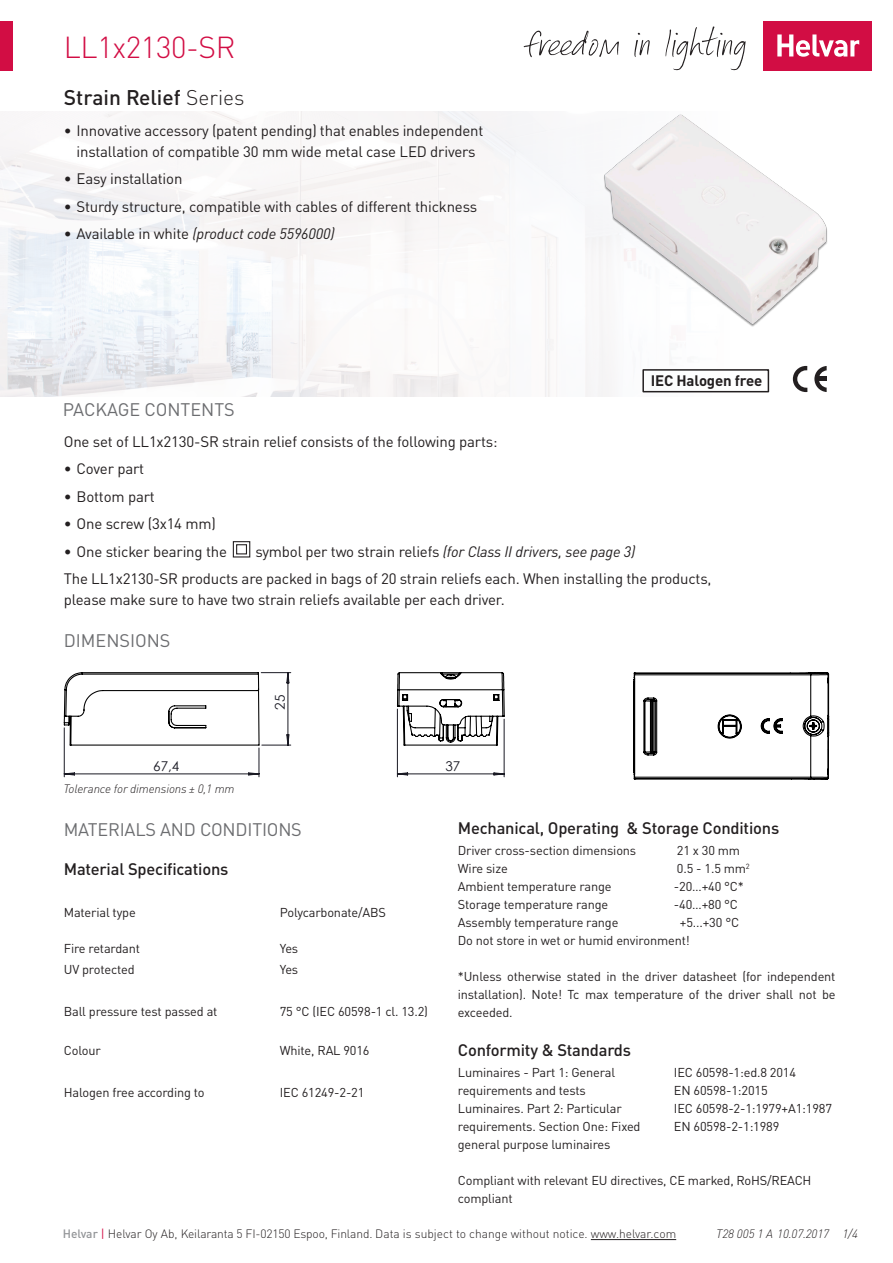
<style>
.page{position:relative;width:893px;height:1263px;background:#fff}
.page>*{position:absolute;margin:0;border:0;box-sizing:border-box;transform-origin:0 0}
.HELVAR_Small_Heading{font:300 30px "DIN Pro";letter-spacing:-.01em;color:#d20d44}
.headlineO{font:500 21px "DIN Pro";color:#231f20}
.HELVAR_Subheads_Gray{font:18px "DIN Pro";color:#6c6d70}
.Data_subheads{font:18px "DIN Pro";letter-spacing:-.01em;color:#6c6d70}
.Data_bread{font:500 16.5px "DIN Pro";letter-spacing:-.01em;color:#231f20}
.Data_subheads-2{font:500 16.5px "DIN Pro";letter-spacing:-.01em;color:#231f20}
.new{font:15px/21px "DIN Pro";letter-spacing:-.01em;color:#231f20;text-align:center}
.t1{font:italic 15px "DIN Pro";letter-spacing:-.01em;color:#231f20}
.HELVAR_Subheads_Gray-2{font:700 15px "DIN Pro";letter-spacing:-.01em;color:#231f20}
.t2{font:13.5px "Century Gothic";color:#1a1a24}
.Data_bread-2{font:12.75px/18px "DIN Pro";letter-spacing:-.01em;color:#231f20;text-align:justify}
.t3{font:300 12px "DIN Pro";color:#231f20}
.HELVAR_Subheads_Gray-3{font:italic 300 12px "DIN Pro";letter-spacing:-.01em;color:#231f20}
.HELVAR_captions{font:italic 300 12px "DIN Pro";letter-spacing:-.01em;color:#231f20}
.s1{font-weight:300}
.s2{font-style:normal}
.s3{font-weight:500;color:#939598}
.s4{font-weight:400;color:#d20d44}
</style>
<div class="page">
<div style="left:763px;top:21px;width:109px;height:50px;background:#d20d44"></div>
<svg style="left:777px;top:34px;width:82px;height:23px"></svg>
<div style="left:0;top:21px;width:13px;height:50px;background:#d20d44"></div>
<svg style="left:524px;top:27px;width:222px;height:43px"></svg>
<svg style="left:793px;top:366px;width:14px;height:26px"></svg>
<svg style="left:814px;top:366px;width:13px;height:26px"></svg>
<hr style="left:591px;top:1239px;width:85px;height:1px;background:#231f20">
<img style="left:0;top:112px;width:770px;height:285px">
<div style="left:642px;top:369px;width:127px;height:23px;border:2px solid #231f20"></div>
<svg style="left:63px;top:672px;width:767px;height:108px"></svg>
<img style="left:546px;top:112px;width:281px;height:232px">
<svg style="left:232px;top:541px;width:19px;height:17px"></svg>
<p class="HELVAR_Small_Heading" style="left:64px;top:24px;width:173px">LL1x2130-SR</p>
<p class="headlineO" style="left:64px;top:80px;width:182px">Strain Relief <span class="s1">Series</span></p>
<p class="new" style="left:64px;top:118px;width:421px">• Innovative accessory (patent pending) that enables independent installation of compatible 30 mm wide metal case LED drivers</p>
<p class="new" style="left:64px;top:167px;width:120px">• Easy installation</p>
<p class="new" style="left:64px;top:194px;width:415px">• Sturdy structure, compatible with cables of different thickness</p>
<p class="t1" style="left:64px;top:222px;width:272px"><span class="s2">• Available in white</span> (product code 5596000)</p>
<p class="HELVAR_Subheads_Gray-2" style="left:651px;top:368px;width:113px">IEC Halogen free</p>
<p class="HELVAR_Subheads_Gray" style="left:63px;top:396px;width:173px">PACKAGE CONTENTS</p>
<p class="new" style="left:64px;top:430px;width:435px">One set of LL1x2130-SR strain relief consists of the following parts:</p>
<p class="new" style="left:64px;top:457px;width:82px">• Cover part</p>
<p class="new" style="left:64px;top:484px;width:93px">• Bottom part</p>
<p class="new" style="left:64px;top:512px;width:154px">• One screw (3x14 mm)</p>
<p class="new" style="left:64px;top:539px;width:165px">• One sticker bearing the</p>
<p class="t1" style="left:255px;top:539px;width:381px"><span class="s2">symbol per two strain reliefs</span> (for Class II drivers, see page 3)</p>
<p class="new" style="left:64px;top:566px;width:649px;text-align:left">The LL1x2130-SR products are packed in bags of 20 strain reliefs each. When installing the products, please make sure to have two strain reliefs available per each driver.</p>
<p class="HELVAR_Subheads_Gray" style="left:64px;top:626px;width:108px">DIMENSIONS</p>
<p class="t2" style="left:271px;top:709px;width:16px;rotate:-90deg">25</p>
<p class="t2" style="left:153px;top:757px;width:28px">67,4</p>
<p class="HELVAR_Subheads_Gray-3" style="left:64px;top:780px;width:173px">Tolerance for dimensions ± 0,1 mm</p>
<p class="Data_subheads" style="left:64px;top:816px;width:240px">MATERIALS AND CONDITIONS</p>
<p class="Data_bread" style="left:64px;top:856px;width:166px">Material Specifications</p>
<p class="Data_bread-2" style="left:64px;top:902px;width:74px">Material type</p>
<p class="Data_bread-2" style="left:280px;top:902px;width:108px">Polycarbonate/ABS</p>
<p class="Data_bread-2" style="left:64px;top:938px;width:78px">Fire retardant</p>
<p class="Data_bread-2" style="left:280px;top:938px;width:20px">Yes</p>
<p class="Data_bread-2" style="left:64px;top:959px;width:72px">UV protected</p>
<p class="Data_bread-2" style="left:280px;top:959px;width:20px">Yes</p>
<p class="Data_bread-2" style="left:64px;top:1001px;width:155px">Ball pressure test passed at</p>
<p class="Data_bread-2" style="left:280px;top:1001px;width:150px">75 °C (IEC 60598-1 cl. 13.2)</p>
<p class="Data_bread-2" style="left:64px;top:1040px;width:39px">Colour</p>
<p class="Data_bread-2" style="left:280px;top:1040px;width:91px">White, RAL 9016</p>
<p class="Data_bread-2" style="left:64px;top:1082px;width:142px">Halogen free according to</p>
<p class="Data_bread-2" style="left:280px;top:1082px;width:86px">IEC 61249-2-21</p>
<p class="t2" style="left:445px;top:757px;width:16px">37</p>
<p class="Data_subheads-2" style="left:458px;top:815px;width:323px">Mechanical, Operating &amp; Storage Conditions</p>
<p class="Data_bread-2" style="left:458px;top:840px;width:180px">Driver cross-section dimensions</p>
<p class="Data_bread-2" style="left:677px;top:840px;width:65px">21 x 30 mm</p>
<p class="Data_bread-2" style="left:458px;top:858px;width:51px">Wire size</p>
<p class="Data_bread-2" style="left:677px;top:858px;width:74px">0.5 - 1.5 mm<sup>2</sup></p>
<p class="Data_bread-2" style="left:458px;top:876px;width:155px">Ambient temperature range</p>
<p class="Data_bread-2" style="left:674px;top:876px;width:72px">-20…+40 °C*</p>
<p class="Data_bread-2" style="left:458px;top:894px;width:152px">Storage temperature range</p>
<p class="Data_bread-2" style="left:674px;top:894px;width:66px">-40…+80 °C</p>
<p class="Data_bread-2" style="left:458px;top:912px;width:162px">Assembly temperature range</p>
<p class="Data_bread-2" style="left:680px;top:912px;width:61px">+5...+30 °C</p>
<p class="Data_bread-2" style="left:458px;top:930px;width:233px">Do not store in wet or humid environment!</p>
<p class="Data_bread-2" style="left:458px;top:966px;width:379px">*Unless otherwise stated in the driver datasheet (for independent installation). Note! Tc max temperature of the driver shall not be exceeded.</p>
<p class="Data_bread" style="left:458px;top:1037px;width:175px">Conformity &amp; Standards</p>
<p class="Data_bread-2" style="left:458px;top:1062px;width:159px">Luminaires - Part 1: General</p>
<p class="Data_bread-2" style="left:674px;top:1062px;width:124px">IEC 60598-1:ed.8 2014</p>
<p class="Data_bread-2" style="left:458px;top:1080px;width:130px">requirements and tests</p>
<p class="Data_bread-2" style="left:674px;top:1080px;width:95px">EN 60598-1:2015</p>
<p class="Data_bread-2" style="left:458px;top:1098px;width:165px">Luminaires. Part 2: Particular</p>
<p class="Data_bread-2" style="left:674px;top:1098px;width:160px">IEC 60598-2-1:1979+A1:1987</p>
<p class="Data_bread-2" style="left:458px;top:1116px;width:184px">requirements. Section One: Fixed</p>
<p class="Data_bread-2" style="left:674px;top:1116px;width:107px">EN 60598-2-1:1989</p>
<p class="Data_bread-2" style="left:458px;top:1134px;width:154px">general purpose luminaires</p>
<p class="Data_bread-2" style="left:458px;top:1170px;width:355px">Compliant with relevant EU directives, CE marked, RoHS/REACH</p>
<p class="Data_bread-2" style="left:458px;top:1188px;width:56px">compliant</p>
<p class="t3" style="left:63px;top:1224px;width:615px"><span class="s3">Helvar</span> <span class="s4">|</span> Helvar Oy Ab, Keilaranta 5 FI-02150 Espoo, Finland. Data is subject to change without notice. www.helvar.com</p>
<p class="HELVAR_captions" style="left:716px;top:1224px;width:143px">T28 005 1 A 10.07.2017 1/4</p>
</div>
